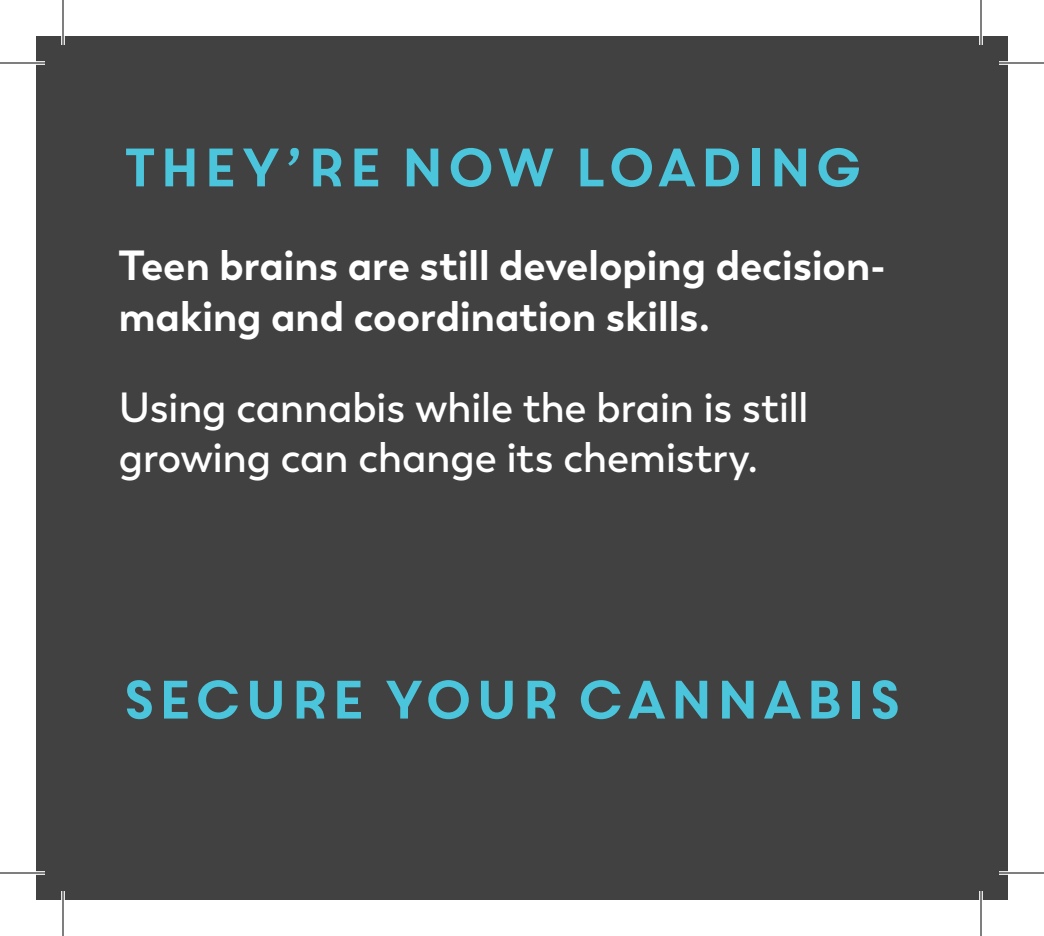
<style>
.page{position:relative;width:1044px;height:936px;background:#fff}
.page>*{position:absolute;margin:0;border:0;box-sizing:border-box;transform-origin:0 0}
.t1{font:54px "Core Circus";letter-spacing:-.095em;color:#4bc5db}
.t2{font:700 42px/50.4px "Trenda";color:#fff}
.t3{font:600 42px/50.4px "Trenda";color:#fff}
</style>
<div class="page">
<div style="left:36px;top:36px;width:972px;height:864px;background:#414141"></div>
<svg style="left:36px;top:61px;width:9px;height:4px"></svg>
<svg style="left:999px;top:61px;width:9px;height:4px"></svg>
<svg style="left:36px;top:871px;width:9px;height:4px"></svg>
<svg style="left:999px;top:871px;width:9px;height:4px"></svg>
<svg style="left:61px;top:36px;width:4px;height:9px"></svg>
<svg style="left:61px;top:891px;width:4px;height:9px"></svg>
<svg style="left:979px;top:36px;width:4px;height:9px"></svg>
<svg style="left:979px;top:891px;width:4px;height:9px"></svg>
<hr style="left:0;top:62px;width:45px;height:2px;background:#000">
<hr style="left:999px;top:62px;width:45px;height:2px;background:#000">
<hr style="left:0;top:872px;width:45px;height:2px;background:#000">
<hr style="left:999px;top:872px;width:45px;height:2px;background:#000">
<hr style="left:62px;top:0;width:2px;height:45px;background:#000">
<hr style="left:62px;top:891px;width:2px;height:45px;background:#000">
<hr style="left:980px;top:0;width:2px;height:45px;background:#000">
<hr style="left:980px;top:891px;width:2px;height:45px;background:#000">
<p class="t1" style="left:119px;top:131px;width:749px">THEY’RE NOW LOADING</p>
<p class="t2" style="left:119px;top:241px;width:768px">Teen brains are still developing decision&shy;making and coordination skills.</p>
<p class="t3" style="left:119px;top:382px;width:691px">Using cannabis while the brain is still growing can change its chemistry.</p>
<p class="t1" style="left:119px;top:663px;width:788px">SECURE YOUR CANNABIS</p>
</div>
